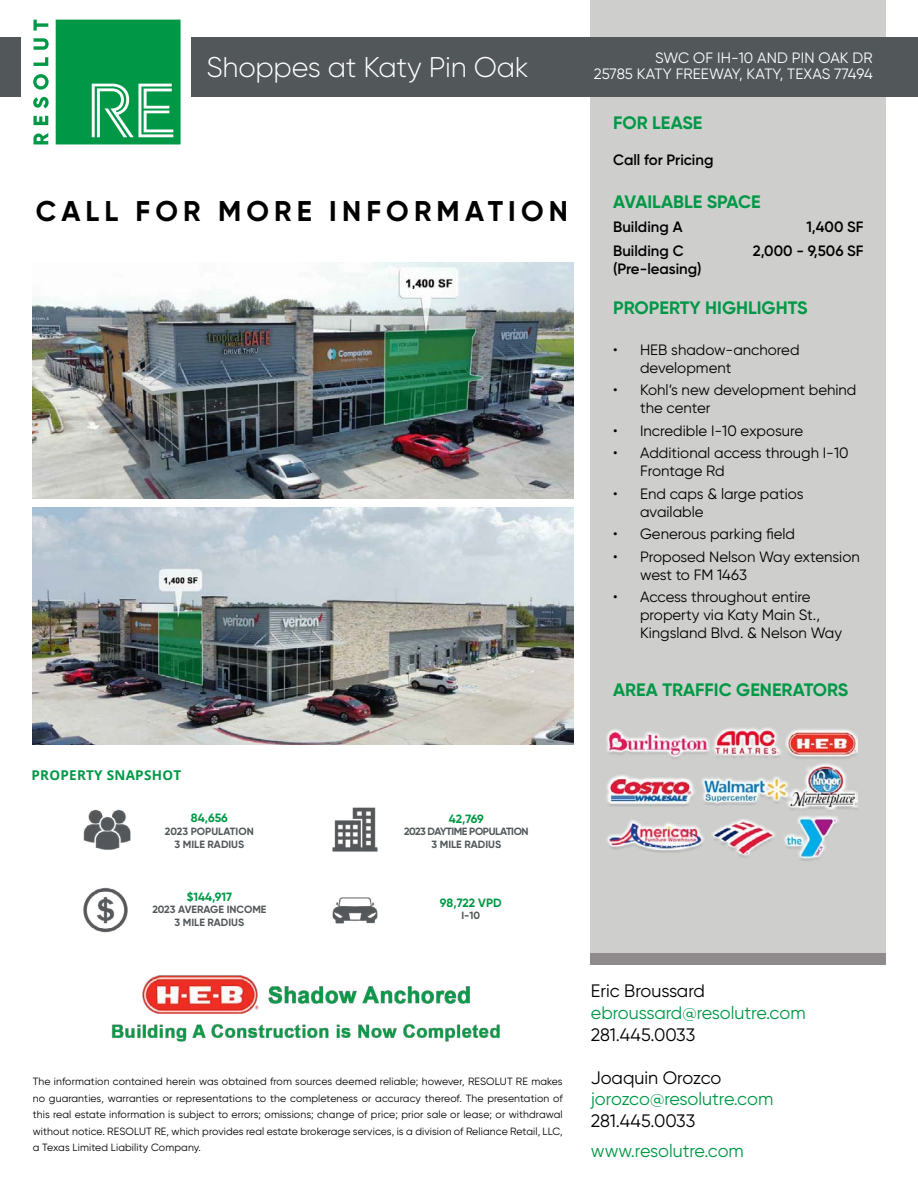
<style>
.page{position:relative;width:918px;height:1188px;background:#fff}
.page>*{position:absolute;margin:0;border:0;box-sizing:border-box;transform-origin:0 0}
.t1{font:700 28.5px "Gilroy";letter-spacing:.18em;color:#000}
.t2{font:300 28.5px "Gilroy";letter-spacing:-.01em;color:#fff}
.t3{font:18px "Gilroy";color:#009846}
.t4{font:700 18px "Gilroy";color:#009846}
.t5{font:18px "Gilroy";color:#000}
.t6{font:15px/18px "Gilroy";color:#000}
.t7{font:600 15px "Gilroy";color:#000}
.t8{font:15px "Gilroy";letter-spacing:.01em;color:#fff}
.t9{font:700 13.5px "Open Sans";letter-spacing:.02em;color:#009846}
.t10{font:700 12px "Gilroy";color:#009846}
.t11{font:10.5px/16.5px "Gilroy";letter-spacing:.01em;color:#000;text-align:justify}
.t12{font:700 10.5px/12.6px "Gilroy";color:#52575a;text-align:center}
.t13{font:700 10.5px/12.6px "Gilroy";letter-spacing:-.04em;color:#52575a;text-align:center}
</style>
<div class="page">
<div style="left:591px;top:0;width:295px;height:954px;background:#cecfcd"></div>
<div style="left:590px;top:953px;width:296px;height:12px;background:#8f8b8c"></div>
<div style="left:0;top:37px;width:918px;height:60px;background:#52575a"></div>
<div style="left:22px;top:14px;width:169px;height:134px;background:#fff"></div>
<svg style="left:33px;top:20px;width:148px;height:124px"></svg>
<img style="left:607px;top:727px;width:250px;height:134px">
<img style="left:111px;top:975px;width:389px;height:67px">
<img style="left:33px;top:262px;width:541px;height:237px">
<img style="left:33px;top:508px;width:541px;height:236px">
<img style="left:83px;top:809px;width:48px;height:41px">
<img style="left:83px;top:887px;width:45px;height:46px">
<img style="left:332px;top:807px;width:46px;height:45px">
<img style="left:332px;top:897px;width:46px;height:27px">
<h1 class="t2" style="left:207px;top:49px;width:324px">Shoppes at Katy Pin Oak</h1>
<h1 class="t1" style="left:36px;top:194px;width:533px">CALL FOR MORE INFORMATION</h1>
<h3 class="t8" style="left:655px;top:48px;width:219px">SWC OF IH-10 AND PIN OAK DR</h3>
<h3 class="t8" style="left:594px;top:65px;width:280px">25785 KATY FREEWAY, KATY, TEXAS 77494</h3>
<h2 class="t4" style="left:613px;top:112px;width:91px">FOR LEASE</h2>
<h3 class="t7" style="left:613px;top:151px;width:102px">Call for Pricing</h3>
<h2 class="t4" style="left:613px;top:191px;width:149px">AVAILABLE SPACE</h2>
<h3 class="t7" style="left:613px;top:218px;width:71px">Building A</h3>
<h3 class="t7" style="left:806px;top:218px;width:59px">1,400 SF</h3>
<h3 class="t7" style="left:613px;top:242px;width:72px">Building C</h3>
<h3 class="t7" style="left:753px;top:242px;width:112px">2,000 - 9,506 SF</h3>
<h3 class="t7" style="left:613px;top:260px;width:90px">(Pre-leasing)</h3>
<h2 class="t4" style="left:613px;top:297px;width:196px">PROPERTY HIGHLIGHTS</h2>
<h3 class="t6" style="left:640px;top:340px;width:161px;text-indent:-27px">• HEB shadow-anchored development</h3>
<h3 class="t6" style="left:640px;top:381px;width:218px;text-indent:-27px">• Kohl’s new development behind the center</h3>
<h3 class="t6" style="left:613px;top:421px;width:192px">• Incredible I-10 exposure</h3>
<h3 class="t6" style="left:640px;top:444px;width:210px;text-indent:-27px">• Additional access through I-10<br>Frontage Rd</h3>
<h3 class="t6" style="left:640px;top:484px;width:165px;text-indent:-27px">• End caps &amp; large patios available</h3>
<h3 class="t6" style="left:613px;top:525px;width:184px">• Generous parking field</h3>
<h3 class="t6" style="left:640px;top:547px;width:221px;text-indent:-27px">• Proposed Nelson Way extension west to FM 1463</h3>
<h3 class="t6" style="left:640px;top:588px;width:203px;text-indent:-27px">• Access throughout entire property via Katy Main St.,<br>Kingsland Blvd. &amp; Nelson Way</h3>
<h2 class="t4" style="left:613px;top:678px;width:237px">AREA TRAFFIC GENERATORS</h2>
<p class="t9" style="left:32px;top:766px;width:151px">PROPERTY SNAPSHOT</p>
<p class="t10" style="left:191px;top:811px;width:38px">84,656</p>
<p class="t12" style="left:165px;top:825px;width:90px">2023 POPULATION<br>3 MILE RADIUS</p>
<p class="t10" style="left:187px;top:889px;width:46px">$144,917</p>
<p class="t12" style="left:152px;top:903px;width:116px">2023 AVERAGE INCOME<br>3 MILE RADIUS</p>
<p class="t10" style="left:449px;top:811px;width:37px">42,769</p>
<p class="t13" style="left:404px;top:825px;width:126px">2023 DAYTIME POPULATION<br>3 MILE RADIUS</p>
<p class="t10" style="left:440px;top:895px;width:63px">98,722 VPD</p>
<p class="t12" style="left:461px;top:909px;width:20px">I-10</p>
<p class="t11" style="left:33px;top:1073px;width:532px">The information contained herein was obtained from sources deemed reliable; however, RESOLUT RE makes no guaranties, warranties or representations to the completeness or accuracy thereof. The presentation of this real estate information is subject to errors; omissions; change of price; prior sale or lease; or withdrawal without notice. RESOLUT RE, which provides real estate brokerage services, is a division of Reliance Retail, LLC, a Texas Limited Liability Company.</p>
<h2 class="t5" style="left:591px;top:980px;width:116px">Eric Broussard</h2>
<h2 class="t3" style="left:591px;top:1002px;width:216px">ebroussard@resolutre.com</h2>
<h2 class="t5" style="left:591px;top:1023px;width:106px">281.445.0033</h2>
<h2 class="t5" style="left:591px;top:1066px;width:132px">Joaquin Orozco</h2>
<h2 class="t3" style="left:591px;top:1088px;width:184px">jorozco@resolutre.com</h2>
<h2 class="t5" style="left:591px;top:1110px;width:106px">281.445.0033</h2>
<h2 class="t3" style="left:591px;top:1140px;width:155px">www.resolutre.com</h2>
</div>
